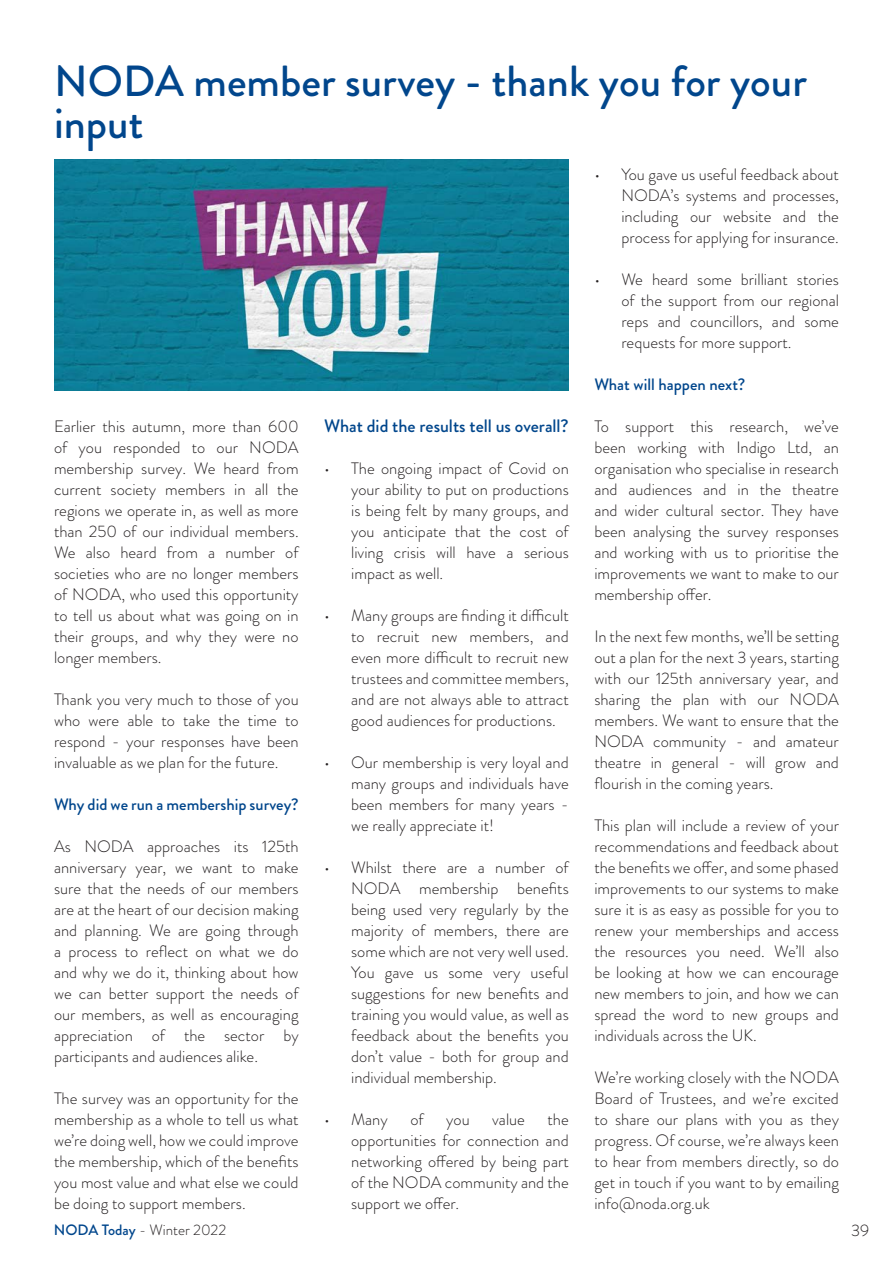
<style>
.page{position:relative;width:893px;height:1263px;background:#fff}
.page>*{position:absolute;margin:0;border:0;box-sizing:border-box;transform-origin:0 0}
.t1{font:500 43.5px/42px "Brandon Grotesque";color:#01468c}
.t2{font:500 18px "Brandon Grotesque";color:#01468c}
.t3{font:300 16.5px/21px "Brandon Grotesque";color:#231f20;text-align:justify}
.t4{font:500 16.5px "Brandon Grotesque";color:#01468c}
.t5{font:300 15px "Brandon Grotesque";color:#231f20}
.s1{font-weight:500;color:#01468c}
</style>
<div class="page">
<img style="left:54px;top:159px;width:515px;height:231px">
<p class="t1" style="left:54px;top:61px;width:754px">NODA member survey - thank you for your input</p>
<p class="t3" style="left:54px;top:416px;width:246px">Earlier this autumn, more than 600 of you responded to our NODA membership survey. We heard from current society members in all the regions we operate in, as well as more than 250 of our individual members.<br>We also heard from a number of societies who are no longer members of NODA, who used this opportunity to tell us about what was going on in their groups, and why they were no longer members.</p>
<p class="t3" style="left:54px;top:689px;width:246px">Thank you very much to those of you who were able to take the time to respond - your responses have been invaluable as we plan for the future.</p>
<p class="t4" style="left:54px;top:793px;width:246px">Why did we run a membership survey?</p>
<p class="t3" style="left:54px;top:836px;width:246px">As NODA approaches its 125th anniversary year, we want to make sure that the needs of our members are at the heart of our decision making and planning. We are going through a process to reflect on what we do and why we do it, thinking about how we can better support the needs of our members, as well as encouraging appreciation of the sector by participants and audiences alike.</p>
<p class="t3" style="left:54px;top:1088px;width:246px">The survey was an opportunity for the membership as a whole to tell us what we’re doing well, how we could improve the membership, which of the benefits you most value and what else we could be doing to support members.</p>
<p class="t2" style="left:324px;top:413px;width:246px">What did the results tell us overall?</p>
<p class="t3" style="left:351px;top:458px;width:219px;text-indent:-27px">• The ongoing impact of Covid on your ability to put on productions is being felt by many groups, and you anticipate that the cost of living crisis will have a serious impact as well.</p>
<p class="t3" style="left:351px;top:605px;width:219px;text-indent:-27px">• Many groups are finding it difficult to recruit new members, and even more difficult to recruit new trustees and committee members, and are not always able to attract good audiences for productions.</p>
<p class="t3" style="left:351px;top:752px;width:219px;text-indent:-27px">• Our membership is very loyal and many groups and individuals have been members for many years - we really appreciate it!</p>
<p class="t3" style="left:351px;top:857px;width:219px;text-indent:-27px">• Whilst there are a number of NODA membership benefits being used very regularly by the majority of members, there are some which are not very well used.<br>You gave us some very useful suggestions for new benefits and training you would value, as well as feedback about the benefits you don’t value - both for group and individual membership.</p>
<p class="t3" style="left:324px;top:1109px;width:65px">• Many</p>
<p class="t3" style="left:410px;top:1109px;width:15px">of</p>
<p class="t3" style="left:446px;top:1109px;width:25px">you</p>
<p class="t3" style="left:492px;top:1109px;width:34px">value</p>
<p class="t3" style="left:351px;top:1109px;width:219px;text-indent:196px">the opportunities for connection and networking offered by being part of the NODA community and the support we offer.</p>
<p class="t3" style="left:621px;top:164px;width:219px;text-indent:-27px">• You gave us useful feedback about NODA’s systems and processes, including our website and the process for applying for insurance.</p>
<p class="t3" style="left:621px;top:269px;width:219px;text-indent:-27px">• We heard some brilliant stories of the support from our regional reps and councillors, and some requests for more support.</p>
<p class="t4" style="left:594px;top:373px;width:152px">What will happen next?</p>
<p class="t3" style="left:594px;top:416px;width:246px">To support this research, we’ve been working with Indigo Ltd, an organisation who specialise in research and audiences and in the theatre and wider cultural sector. They have been analysing the survey responses and working with us to prioritise the improvements we want to make to our membership offer.</p>
<p class="t3" style="left:594px;top:626px;width:246px">In the next few months, we’ll be setting out a plan for the next 3 years, starting with our 125th anniversary year, and sharing the plan with our NODA members. We want to ensure that the NODA community - and amateur theatre in general - will grow and flourish in the coming years.</p>
<p class="t3" style="left:594px;top:815px;width:246px">This plan will include a review of your recommendations and feedback about the benefits we offer, and some phased improvements to our systems to make sure it is as easy as possible for you to renew your memberships and access the resources you need. We’ll also be looking at how we can encourage new members to join, and how we can spread the word to new groups and individuals across the UK.</p>
<p class="t3" style="left:594px;top:1067px;width:246px">We’re working closely with the NODA Board of Trustees, and we’re excited to share our plans with you as they progress. Of course, we’re always keen to hear from members directly, so do get in touch if you want to by emailing info@noda.org.uk</p>
<p class="t5" style="left:54px;top:1219px;width:174px"><span class="s1">NODA Today</span> - Winter 2022</p>
<p class="t3" style="left:851px;top:1220px;width:20px">39</p>
</div>
